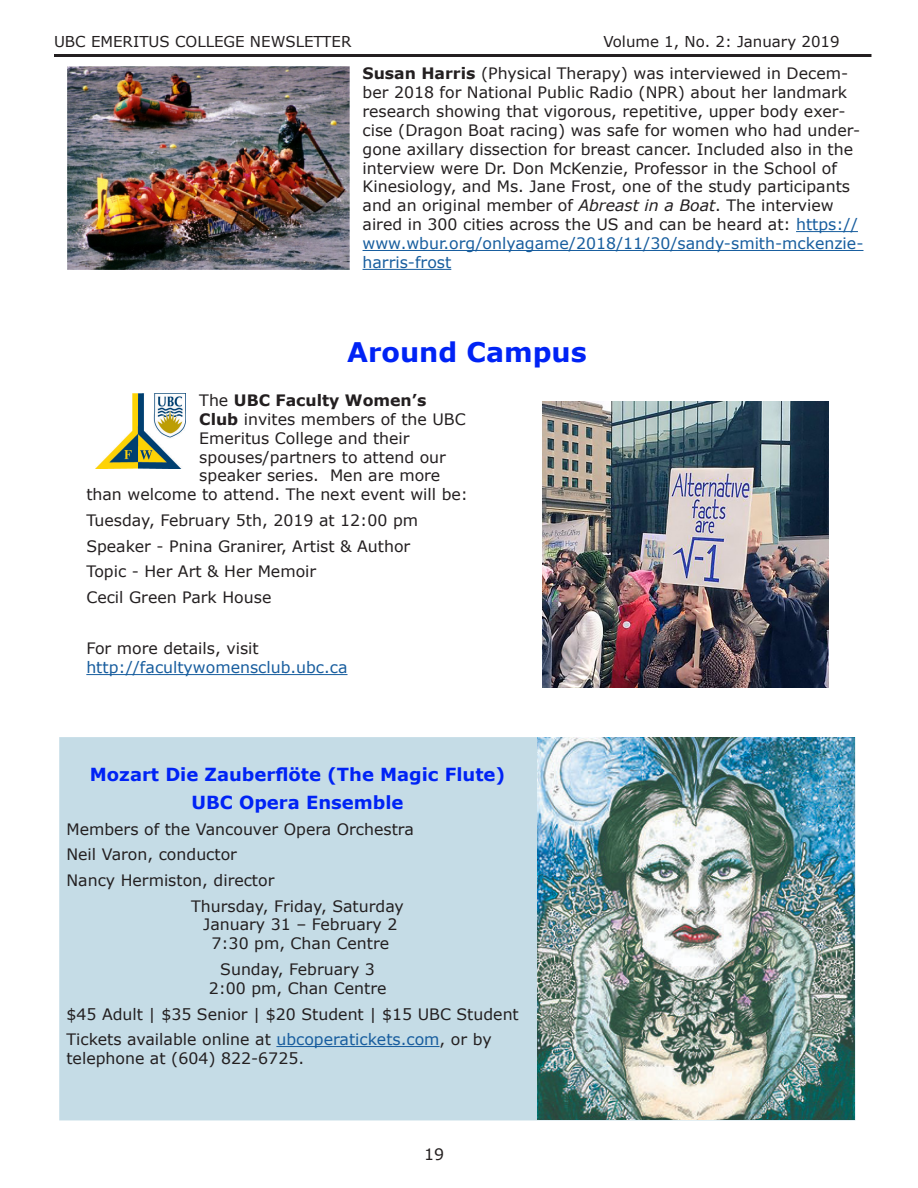
<style>
.page{position:relative;width:918px;height:1188px;background:#fff}
.page>*{position:absolute;margin:0;border:0;box-sizing:border-box;transform-origin:0 0}
.Heading_2{font:700 27px "Verdana";color:#0023f5}
.Heading_3{font:700 18px "Verdana";color:#0023f5}
.t1{font:15.75px/18.9px "Verdana";color:#231f20;text-align:center}
.t2{font:15.75px/18.9px "Verdana";color:#175d9e}
.t3{font:700 15.75px "Verdana";color:#231f20}
.t4{font:15px "Verdana";color:#231f20}
.s1{font-weight:700}
.s2{font-style:italic}
.s3{color:#175d9e}
.s4{font-weight:400}
.s5{color:#231f20}
</style>
<div class="page">
<hr style="left:54px;top:54px;width:817px;height:3px;background:#231f20">
<hr style="left:86px;top:674px;width:262px;height:1px;background:#175d9e">
<img style="left:96px;top:394px;width:90px;height:74px">
<div style="left:59px;top:737px;width:796px;height:383px;background:#c5dce6"></div>
<img style="left:537px;top:738px;width:318px;height:382px">
<hr style="left:276px;top:1046px;width:164px;height:1px;background:#175d9e">
<img style="left:542px;top:402px;width:286px;height:286px">
<hr style="left:796px;top:231px;width:62px;height:1px;background:#175d9e">
<hr style="left:363px;top:250px;width:500px;height:1px;background:#175d9e">
<hr style="left:363px;top:269px;width:88px;height:1px;background:#175d9e">
<img style="left:67px;top:67px;width:282px;height:203px">
<p class="t4" style="left:54px;top:32px;width:299px">UBC EMERITUS COLLEGE NEWSLETTER</p>
<p class="t4" style="left:603px;top:32px;width:238px">Volume 1, No. 2: January 2019</p>
<p class="t1" style="left:363px;top:64px;width:502px;text-align:left"><span class="s1">Susan Harris</span> (Physical Therapy) was interviewed in Decem&shy;ber 2018 for National Public Radio (NPR) about her landmark research showing that vigorous, repetitive, upper body exer&shy;cise (Dragon Boat racing) was safe for women who had under&shy;gone axillary dissection for breast cancer. Included also in the interview were Dr. Don McKenzie, Professor in the School of Kinesiology, and Ms. Jane Frost, one of the study participants and an original member of <span class="s2">Abreast in a Boat</span>. The interview aired in 300 cities across the US and can be heard at: <span class="s3">https:// www.wbur.org/onlyagame/2018/11/30/sandy-smith-mckenzie&shy;harris-frost</span></p>
<p class="Heading_2" style="left:347px;top:333px;width:241px">Around Campus</p>
<p class="t3" style="left:199px;top:389px;width:229px"><span class="s4">The</span> UBC Faculty Women’s</p>
<p class="t1" style="left:199px;top:409px;width:268px"><span class="s1">Club</span> invites members of the UBC</p>
<p class="t1" style="left:199px;top:428px;width:212px">Emeritus College and their</p>
<p class="t1" style="left:199px;top:447px;width:248px">spouses/partners to attend our</p>
<p class="t1" style="left:199px;top:466px;width:243px">speaker series. Men are more</p>
<p class="t1" style="left:86px;top:485px;width:383px">than welcome to attend. The next event will be:</p>
<p class="t1" style="left:86px;top:511px;width:333px">Tuesday, February 5th, 2019 at 12:00 pm</p>
<p class="t1" style="left:86px;top:536px;width:325px">Speaker - Pnina Granirer, Artist &amp; Author</p>
<p class="t1" style="left:86px;top:562px;width:231px">Topic - Her Art &amp; Her Memoir</p>
<p class="t1" style="left:86px;top:588px;width:187px">Cecil Green Park House</p>
<p class="t2" style="left:86px;top:639px;width:263px"><span class="s5">For more details, visit </span>http://facultywomensclub.ubc.ca</p>
<p class="Heading_3" style="left:90px;top:761px;width:417px">Mozart Die Zauberflöte (The Magic Flute)</p>
<p class="Heading_3" style="left:192px;top:790px;width:213px">UBC Opera Ensemble</p>
<p class="t1" style="left:66px;top:819px;width:349px">Members of the Vancouver Opera Orchestra</p>
<p class="t1" style="left:66px;top:845px;width:172px">Neil Varon, conductor</p>
<p class="t1" style="left:66px;top:871px;width:210px">Nancy Hermiston, director</p>
<p class="t1" style="left:191px;top:896px;width:214px">Thursday, Friday, Saturday<br>January 31 – February 2<br>7:30 pm, Chan Centre</p>
<p class="t1" style="left:209px;top:960px;width:179px">Sunday, February 3<br>2:00 pm, Chan Centre</p>
<p class="t1" style="left:66px;top:1004px;width:454px">$45 Adult | $35 Senior | $20 Student | $15 UBC Student</p>
<p class="t1" style="left:66px;top:1030px;width:427px;text-align:left">Tickets available online at <span class="s3">ubcoperatickets.com</span>, or by telephone at (604) 822-6725.</p>
<p class="t1" style="left:424px;top:1144px;width:22px">19</p>
</div>
